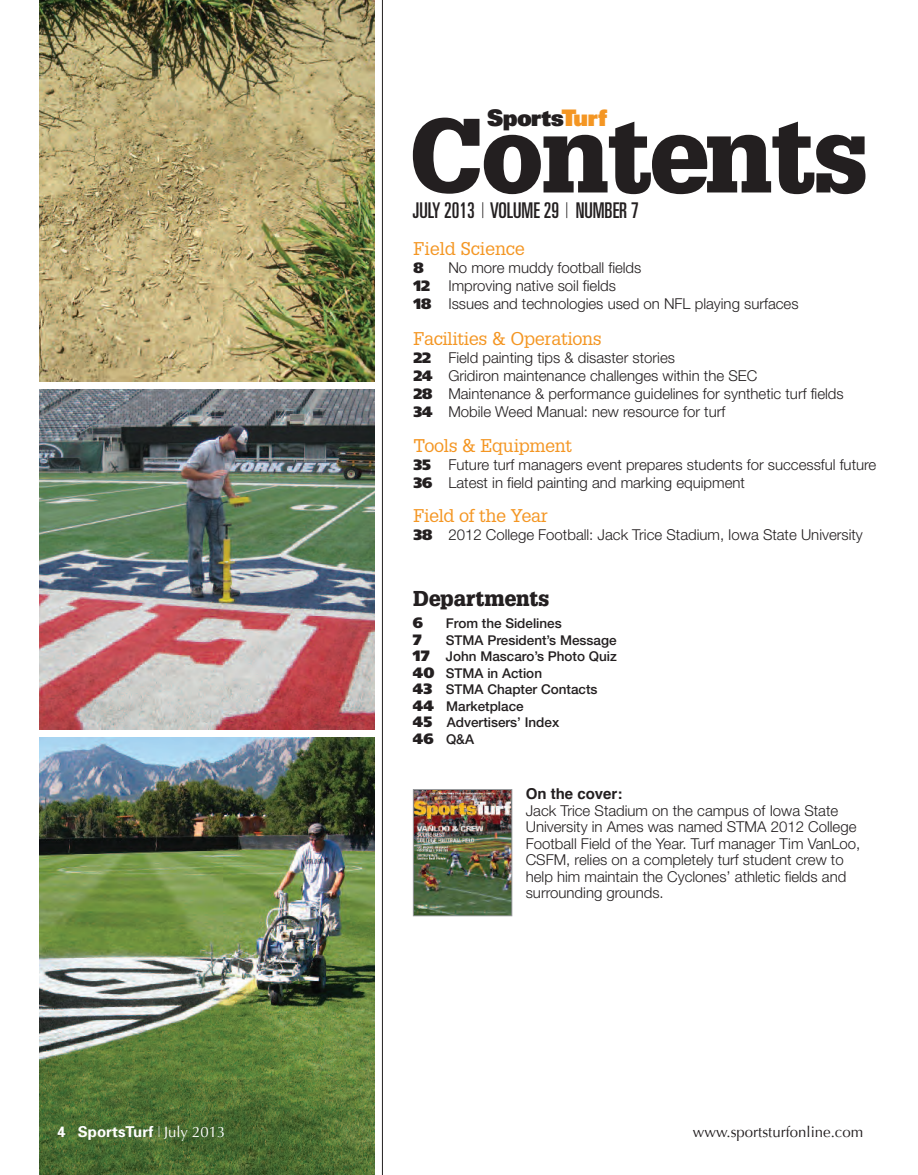
<style>
.page{position:relative;width:918px;height:1175px;background:#fff}
.page>*{position:absolute;margin:0;border:0;box-sizing:border-box;transform-origin:0 0}
.t1{font:900 102.75px "Glypha";letter-spacing:-.025em;color:#231f20}
.t2{font:900 22.8px "Univers";letter-spacing:-.03em;color:#231f20}
.t3{font:ultra-condensed 21.75px "Univers";color:#231f20;scale:.95 1}
.t4{font:900 21px "Glypha";color:#231f20}
.t5{font:18px "Glypha";letter-spacing:-.015em;color:#f49623}
.t6{font:300 15px/16.5px "Helvetica Neue";color:#231f20}
.t7{font:15px "Optima";color:#231f20}
.t8{font:700 15px "Univers";color:#fff}
.t9{font:900 15px "Frutiger";color:#231f20}
.t10{font:500 13.5px/16.5px "Helvetica Neue";color:#231f20}
.s1{font-weight:100;font-stretch:ultra-condensed}
.s2{font-family:"Optima";font-weight:400}
.s3{color:#f49623}
.s4{font-weight:100}
.s5{font-family:"Frutiger";font-weight:900}
.s6{font-family:"Frutiger";font-weight:900;font-size:15px}
.s7{font-family:"Helvetica";font-weight:700}
</style>
<div class="page">
<img style="left:39px;top:737px;width:336px;height:437px">
<img style="left:415px;top:791px;width:95px;height:123px">
<div style="left:413px;top:789px;width:99px;height:127px;border:1px solid #939598"></div>
<hr style="left:382px;top:0;width:1px;height:1174px;background:#231f20">
<img style="left:39px;top:389px;width:336px;height:340px">
<img style="left:39px;top:0;width:336px;height:381px">
<p class="t8" style="left:57px;top:1126px;width:170px">4 SportsTurf <span class="s1">|</span> <span class="s2">July 2013</span></p>
<p class="t2" style="left:487px;top:109px;width:121px">Sports<span class="s3">Turf</span></p>
<p class="t1" style="left:409px;top:116px;width:461px">Contents</p>
<p class="t3" style="left:413px;top:202px;width:239px">JULY 2013 <span class="s4">|</span> VOLUME 29 <span class="s4">|</span> NUMBER 7</p>
<p class="t5" style="left:413px;top:238px;width:113px">Field Science</p>
<p class="t9" style="left:413px;top:262px;width:12px">8</p>
<p class="t6" style="left:413px;top:260px;width:387px;line-height:18px;text-indent:35px">No more muddy football fields<br><span class="s5">12</span> Improving native soil fields<br><span class="s5">18</span> Issues and technologies used on NFL playing surfaces</p>
<p class="t5" style="left:413px;top:328px;width:190px">Facilities &amp; Operations</p>
<p class="t6" style="left:413px;top:350px;width:432px;line-height:18px"><span class="s5">22</span> Field painting tips &amp; disaster stories<br><span class="s5">24</span> Gridiron maintenance challenges within the SEC<br><span class="s5">28</span> Maintenance &amp; performance guidelines for synthetic turf fields <span class="s5">34</span> Mobile Weed Manual: new resource for turf</p>
<p class="t5" style="left:413px;top:435px;width:160px">Tools &amp; Equipment</p>
<p class="t6" style="left:413px;top:457px;width:464px;line-height:18px"><span class="s5">35</span> Future turf managers event prepares students for successful future<br><span class="s5">36</span> Latest in field painting and marking equipment</p>
<p class="t5" style="left:413px;top:505px;width:136px">Field of the Year</p>
<p class="t6" style="left:413px;top:528px;width:451px"><span class="s5">38</span> 2012 College Football: Jack Trice Stadium, Iowa State University</p>
<p class="t4" style="left:413px;top:590px;width:138px">Departments</p>
<p class="t9" style="left:413px;top:617px;width:12px">6</p>
<p class="t10" style="left:446px;top:616px;width:117px">From the Sidelines</p>
<p class="t9" style="left:413px;top:633px;width:10px">7</p>
<p class="t10" style="left:413px;top:633px;width:205px;text-indent:33px">STMA President’s Message<br><span class="s6">17</span> John Mascaro’s Photo Quiz<br><span class="s6">40</span> STMA in Action<br><span class="s6">43</span> STMA Chapter Contacts<br><span class="s6">44</span> Marketplace<br><span class="s6">45</span> Advertisers’ Index<br><span class="s6">46</span> Q&amp;A</p>
<p class="t6" style="left:526px;top:787px;width:336px"><span class="s7">On the cover:<br></span>Jack Trice Stadium on the campus of Iowa State University in Ames was named STMA 2012 College Football Field of the Year. Turf manager Tim VanLoo, CSFM, relies on a completely turf student crew to help him maintain the Cyclones’ athletic fields and surrounding grounds.</p>
<p class="t7" style="left:693px;top:1123px;width:172px">www.sportsturfonline.com</p>
</div>
